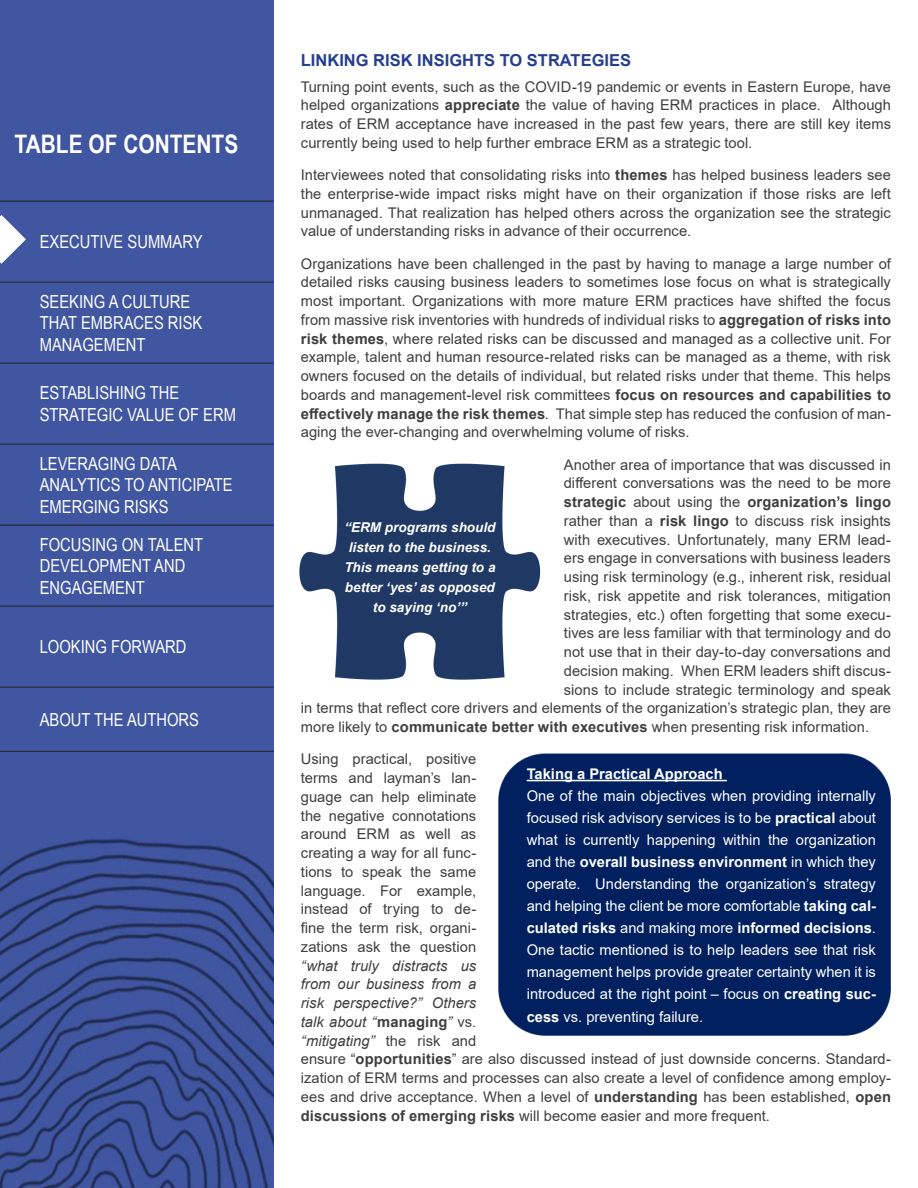
<style>
.page{position:relative;width:918px;height:1188px;background:#fff}
.page>*{position:absolute;margin:0;border:0;box-sizing:border-box;transform-origin:0 0}
.t1{font:700 25.5px "Arial Narrow";color:#fff}
.t2{font:18px/21.6px "Arial Narrow";color:#fff}
.SUB_HEADING{font:700 16.5px "Arial";color:#253f8e}
.Paragraph{font:14.7px/18.8px "Arial";letter-spacing:.005em;color:#3e3e3f;text-align:justify}
.Paragraph_puzzle_LJ{font:14.7px/22px "Arial";color:#fff;text-align:justify}
.Paragraph-2{font:700 14.7px "Arial";letter-spacing:.01em;color:#3e3e3f}
.Paragraph_puzzle_LJ-2{font:700 14.7px "Arial";color:#fff}
.Paragraph_puzzle_CEN{font:italic 700 13.5px/20px "Arial";color:#fff;text-align:center}
.s1{font-weight:700}
.s2{font-weight:400}
.s3{font-style:italic}
</style>
<div class="page">
<img style="left:0;top:0;width:274px;height:1188px">
<hr style="left:0;top:282px;width:274px;height:1px;background:#231f20">
<hr style="left:0;top:363px;width:274px;height:1px;background:#231f20">
<hr style="left:0;top:444px;width:274px;height:1px;background:#231f20">
<hr style="left:0;top:525px;width:274px;height:1px;background:#231f20">
<hr style="left:0;top:201px;width:274px;height:1px;background:#231f20">
<hr style="left:0;top:606px;width:274px;height:1px;background:#231f20">
<hr style="left:0;top:687px;width:274px;height:1px;background:#231f20">
<hr style="left:0;top:751px;width:274px;height:1px;background:#231f20">
<svg style="left:0;top:215px;width:26px;height:49px"></svg>
<img style="left:299px;top:463px;width:242px;height:217px">
<div style="left:498px;top:753px;width:393px;height:283px;background:#002060"></div>
<hr style="left:527px;top:780px;width:200px;height:1px;background:#fff">
<h1 class="t1" style="left:15px;top:125px;width:225px">TABLE OF CONTENTS</h1>
<p class="t2" style="left:40px;top:230px;width:164px">EXECUTIVE SUMMARY</p>
<p class="t2" style="left:40px;top:290px;width:164px">SEEKING A CULTURE<br>THAT EMBRACES RISK<br>MANAGEMENT</p>
<p class="t2" style="left:40px;top:382px;width:198px">ESTABLISHING THE<br>STRATEGIC VALUE OF ERM</p>
<p class="t2" style="left:40px;top:452px;width:195px">LEVERAGING DATA<br>ANALYTICS TO ANTICIPATE<br>EMERGING RISKS</p>
<p class="t2" style="left:40px;top:533px;width:165px">FOCUSING ON TALENT<br>DEVELOPMENT AND<br>ENGAGEMENT</p>
<p class="t2" style="left:40px;top:635px;width:148px">LOOKING FORWARD</p>
<p class="t2" style="left:40px;top:708px;width:161px">ABOUT THE AUTHORS</p>
<p class="SUB_HEADING" style="left:301px;top:49px;width:332px">LINKING RISK INSIGHTS TO STRATEGIES</p>
<p class="Paragraph" style="left:301px;top:77px;width:592px">Turning point events, such as the COVID-19 pandemic or events in Eastern Europe, have helped organizations <span class="s1">appreciate</span> the value of having ERM practices in place. Although rates of ERM acceptance have increased in the past few years, there are still key items currently being used to help further embrace ERM as a strategic tool.</p>
<p class="Paragraph" style="left:301px;top:165px;width:592px">Interviewees noted that consolidating risks into <span class="s1">themes</span> has helped business leaders see the enterprise-wide impact risks might have on their organization if those risks are left unmanaged. That realization has helped others across the organization see the strategic value of understanding risks in advance of their occurrence.</p>
<p class="Paragraph" style="left:301px;top:254px;width:592px">Organizations have been challenged in the past by having to manage a large number of detailed risks causing business leaders to sometimes lose focus on what is strategically most important. Organizations with more mature ERM practices have shifted the focus from massive risk inventories with hundreds of individual risks to <span class="s1">aggregation of risks into risk themes</span>, where related risks can be discussed and managed as a collective unit. For example, talent and human resource-related risks can be managed as a theme, with risk owners focused on the details of individual, but related risks under that theme. This helps boards and management-level risk committees <span class="s1">focus on resources and capabilities to effectively manage the risk themes</span>. That simple step has reduced the confusion of man&shy;aging the ever-changing and overwhelming volume of risks.</p>
<p class="Paragraph" style="left:564px;top:455px;width:329px">Another area of importance that was discussed in</p>
<p class="Paragraph" style="left:564px;top:474px;width:329px">different conversations was the need to be more</p>
<p class="Paragraph-2" style="left:564px;top:491px;width:329px">strategic <span class="s2">about using the</span> organization’s lingo</p>
<p class="Paragraph" style="left:564px;top:511px;width:329px">rather than a <span class="s1">risk lingo</span> to discuss risk insights</p>
<p class="Paragraph" style="left:564px;top:530px;width:329px">with executives. Unfortunately, many ERM lead-</p>
<p class="Paragraph" style="left:564px;top:549px;width:329px">ers engage in conversations with business leaders</p>
<p class="Paragraph" style="left:564px;top:567px;width:329px">using risk terminology (e.g., inherent risk, residual</p>
<p class="Paragraph" style="left:564px;top:586px;width:329px">risk, risk appetite and risk tolerances, mitigation</p>
<p class="Paragraph" style="left:564px;top:605px;width:329px">strategies, etc.) often forgetting that some execu-</p>
<p class="Paragraph" style="left:564px;top:624px;width:329px">tives are less familiar with that terminology and do</p>
<p class="Paragraph" style="left:564px;top:642px;width:329px">not use that in their day-to-day conversations and</p>
<p class="Paragraph" style="left:564px;top:661px;width:329px">decision making. When ERM leaders shift discus-</p>
<p class="Paragraph" style="left:564px;top:680px;width:329px">sions to include strategic terminology and speak</p>
<p class="Paragraph" style="left:301px;top:699px;width:592px">in terms that reflect core drivers and elements of the organization’s strategic plan, they are</p>
<p class="Paragraph" style="left:301px;top:717px;width:570px">more likely to <span class="s1">communicate better with executives</span> when presenting risk information.</p>
<p class="Paragraph" style="left:301px;top:750px;width:592px;text-align:left">Using practical, positive<br>terms and layman’s lan-<br>guage can help eliminate<br>the negative connotations<br>around ERM as well as<br>creating a way for all func-<br>tions to speak the same<br>language. For example,<br>instead of trying to de-<br>fine the term risk, organi-<br>zations ask the question<br><span class="s3">“what truly distracts us<br>from our business from a<br>risk perspective?” Others<br>talk about “</span><span class="s1">managing</span><span class="s3">”</span> vs.<br><span class="s3">“mitigating”</span> the risk and<br>ensure “<span class="s1">opportunities</span>” are also discussed instead of just downside concerns. Standard&shy;ization of ERM terms and processes can also create a level of confidence among employ&shy;ees and drive acceptance. When a level of <span class="s1">understanding</span> has been established, <span class="s1">open discussions of emerging risks</span> will become easier and more frequent.</p>
<p class="Paragraph_puzzle_CEN" style="left:344px;top:518px;width:153px">“ERM programs should listen to the business.<br>This means getting to a better ‘yes’ as opposed to saying ‘no’”</p>
<p class="Paragraph_puzzle_LJ-2" style="left:527px;top:763px;width:198px">Taking a Practical Approach</p>
<p class="Paragraph_puzzle_LJ" style="left:527px;top:785px;width:351px">One of the main objectives when providing internally focused risk advisory services is to be <span class="s1">practical</span> about what is currently happening within the organization and the <span class="s1">overall business environment</span> in which they operate. Understanding the organization’s strategy and helping the client be more comfortable <span class="s1">taking cal&shy;culated risks</span> and making more <span class="s1">informed decisions</span>.<br>One tactic mentioned is to help leaders see that risk management helps provide greater certainty when it is introduced at the right point – focus on <span class="s1">creating suc&shy;cess</span> vs. preventing failure.</p>
</div>
